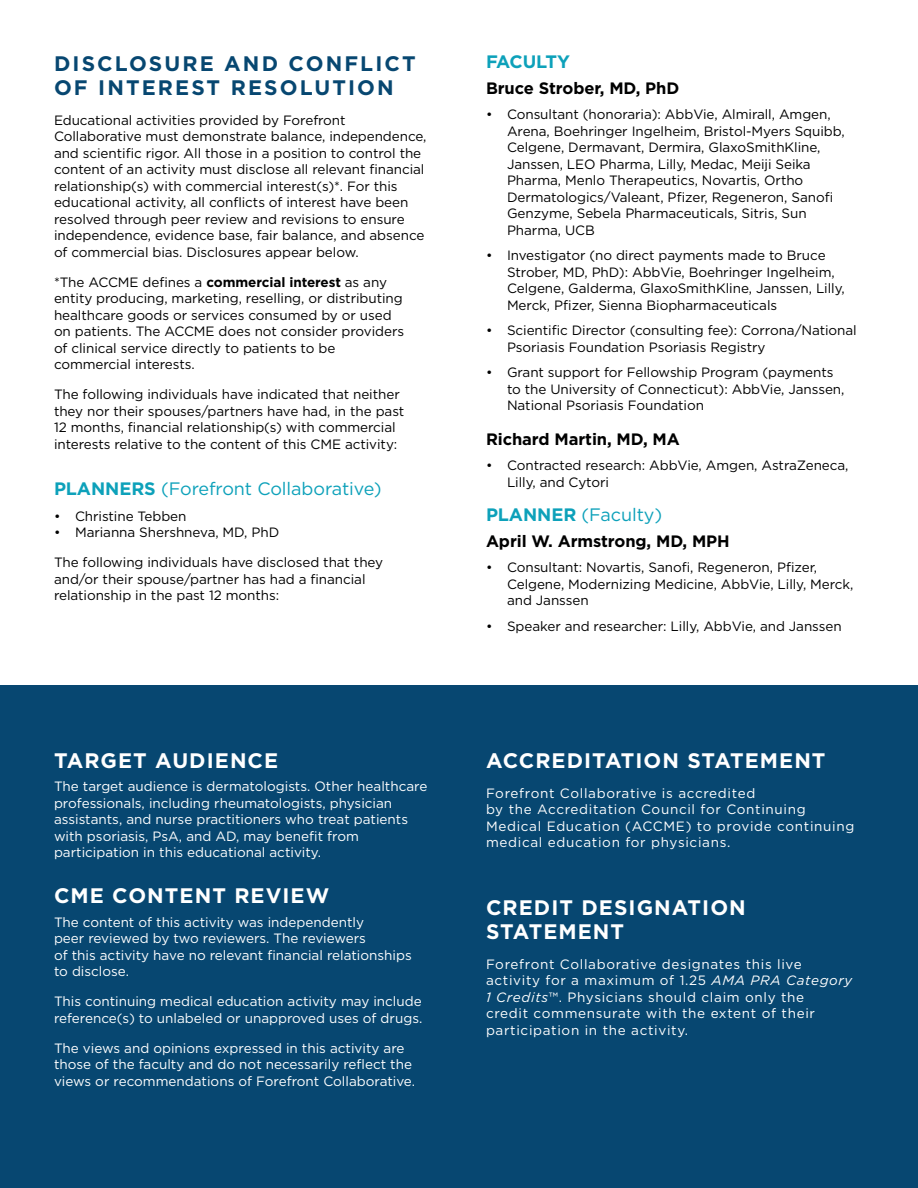
<style>
.page{position:relative;width:918px;height:1188px;background:#fff}
.page>*{position:absolute;margin:0;border:0;box-sizing:border-box;transform-origin:0 0}
.t1{font:700 21px/24px "Gotham";letter-spacing:.05em;color:#fff}
.t2{font:700 21px/24px "Gotham";letter-spacing:.1em;color:#074771}
.t3{font:18px "Gotham";letter-spacing:-.005em;color:#0da1ba}
.t4{font:700 18px "Gotham";letter-spacing:-.03em;color:#0da1ba}
.t5{font:700 16.5px "Gotham";letter-spacing:-.005em;color:#000101}
.t6{font:13.5px/16.5px "Gotham";letter-spacing:-.005em;color:#000101}
.t7{font:13.5px/16.5px "Gotham";color:#fff}
.t8{font:13.5px/16.5px "Gotham";letter-spacing:.05em;color:#fff}
.s1{font-weight:700}
.s2{font-style:italic}
</style>
<div class="page">
<div style="left:0;top:686px;width:918px;height:502px;background:#074771"></div>
<h1 class="t2" style="left:54px;top:51px;width:363px">DISCLOSURE AND CONFLICT<br>OF INTEREST RESOLUTION</h1>
<p class="t6" style="left:54px;top:111px;width:374px">Educational activities provided by Forefront Collaborative must demonstrate balance, independence, and scientific rigor. All those in a position to control the content of an activity must disclose all relevant financial relationship(s) with commercial interest(s)*. For this educational activity, all conflicts of interest have been resolved through peer review and revisions to ensure independence, evidence base, fair balance, and absence of commercial bias. Disclosures appear below.</p>
<p class="t6" style="left:54px;top:273px;width:352px">*The ACCME defines a <span class="s1">commercial interest</span> as any entity producing, marketing, reselling, or distributing healthcare goods or services consumed by or used on patients. The ACCME does not consider providers of clinical service directly to patients to be commercial interests.</p>
<p class="t6" style="left:54px;top:386px;width:352px">The following individuals have indicated that neither they nor their spouses/partners have had, in the past 12 months, financial relationship(s) with commercial interests relative to the content of this CME activity:</p>
<h2 class="t3" style="left:54px;top:477px;width:329px"><span class="s1">PLANNERS</span> (Forefront Collaborative)</h2>
<p class="t6" style="left:54px;top:507px;width:134px">• Christine Tebben</p>
<p class="t6" style="left:54px;top:524px;width:227px">• Marianna Shershneva, MD, PhD</p>
<p class="t6" style="left:54px;top:554px;width:331px">The following individuals have disclosed that they and/or their spouse/partner has had a financial relationship in the past 12 months:</p>
<h1 class="t1" style="left:54px;top:748px;width:226px">TARGET AUDIENCE</h1>
<p class="t7" style="left:54px;top:778px;width:375px">The target audience is dermatologists. Other healthcare professionals, including rheumatologists, physician assistants, and nurse practitioners who treat patients with psoriasis, PsA, and AD, may benefit from participation in this educational activity.</p>
<h1 class="t1" style="left:54px;top:884px;width:277px">CME CONTENT REVIEW</h1>
<p class="t7" style="left:54px;top:913px;width:359px">The content of this activity was independently<br>peer reviewed by two reviewers. The reviewers<br>of this activity have no relevant financial relationships to disclose.</p>
<p class="t7" style="left:54px;top:993px;width:370px">This continuing medical education activity may include reference(s) to unlabeled or unapproved uses of drugs.</p>
<p class="t7" style="left:54px;top:1039px;width:363px">The views and opinions expressed in this activity are those of the faculty and do not necessarily reflect the views or recommendations of Forefront Collaborative.</p>
<h2 class="t4" style="left:486px;top:50px;width:86px">FACULTY</h2>
<p class="t5" style="left:486px;top:77px;width:195px">Bruce Strober, MD, PhD</p>
<p class="t6" style="left:507px;top:106px;width:339px;text-indent:-21px">• Consultant (honoraria): AbbVie, Almirall, Amgen, Arena, Boehringer Ingelheim, Bristol-Myers Squibb, Celgene, Dermavant, Dermira, GlaxoSmithKline, Janssen, LEO Pharma, Lilly, Medac, Meiji Seika Pharma, Menlo Therapeutics, Novartis, Ortho Dermatologics/Valeant, Pfizer, Regeneron, Sanofi Genzyme, Sebela Pharmaceuticals, Sitris, Sun Pharma, UCB</p>
<p class="t6" style="left:507px;top:247px;width:339px;text-indent:-21px">• Investigator (no direct payments made to Bruce Strober, MD, PhD): AbbVie, Boehringer Ingelheim, Celgene, Galderma, GlaxoSmithKline, Janssen, Lilly, Merck, Pfizer, Sienna Biopharmaceuticals</p>
<p class="t6" style="left:507px;top:322px;width:351px;text-indent:-21px">• Scientific Director (consulting fee): Corrona/National<br>Psoriasis Foundation Psoriasis Registry</p>
<p class="t6" style="left:507px;top:364px;width:339px;text-indent:-21px">• Grant support for Fellowship Program (payments to the University of Connecticut): AbbVie, Janssen,<br>National Psoriasis Foundation</p>
<p class="t5" style="left:486px;top:428px;width:195px">Richard Martin, MD, MA</p>
<p class="t6" style="left:507px;top:457px;width:343px;text-indent:-21px">• Contracted research: AbbVie, Amgen, AstraZeneca,<br>Lilly, and Cytori</p>
<h2 class="t3" style="left:486px;top:504px;width:178px"><span class="s1">PLANNER</span> (Faculty)</h2>
<p class="t5" style="left:486px;top:530px;width:245px">April W. Armstrong, MD, MPH</p>
<p class="t6" style="left:507px;top:559px;width:348px;text-indent:-21px">• Consultant: Novartis, Sanofi, Regeneron, Pfizer,<br>Celgene, Modernizing Medicine, AbbVie, Lilly, Merck, and Janssen</p>
<p class="t6" style="left:486px;top:618px;width:357px">• Speaker and researcher: Lilly, AbbVie, and Janssen</p>
<h1 class="t1" style="left:486px;top:748px;width:341px">ACCREDITATION STATEMENT</h1>
<p class="t8" style="left:486px;top:785px;width:370px">Forefront Collaborative is accredited<br>by the Accreditation Council for Continuing Medical Education (ACCME) to provide continuing medical education for physicians.</p>
<h1 class="t1" style="left:486px;top:895px;width:261px">CREDIT DESIGNATION<br>STATEMENT</h1>
<p class="t8" style="left:486px;top:956px;width:368px">Forefront Collaborative designates this live activity for a maximum of 1.25 <span class="s2">AMA PRA Category 1 Credits</span>™. Physicians should claim only the<br>credit commensurate with the extent of their participation in the activity.</p>
</div>
